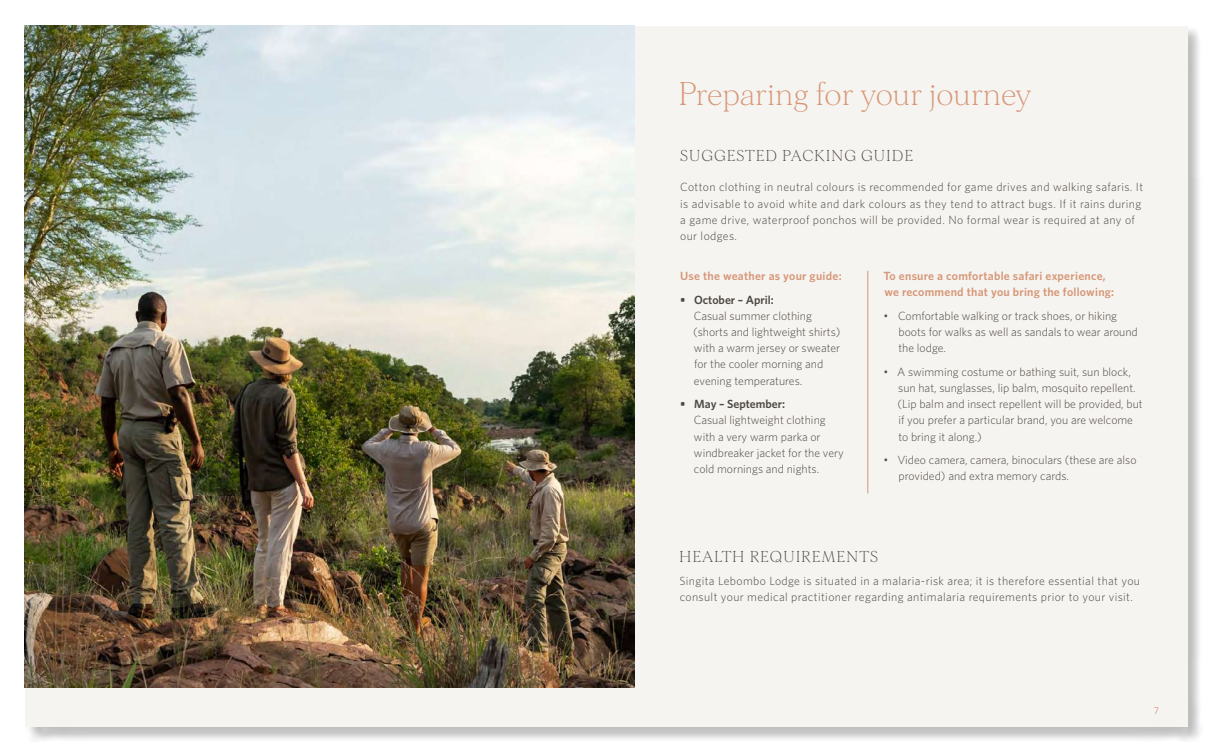
<style>
.page{position:relative;width:1213px;height:750px;background:#fff}
.page>*{position:absolute;margin:0;border:0;box-sizing:border-box;transform-origin:0 0}
.t1{font:200 31.25px "Morion";color:#d69677}
.t2{font:200 15px "Morion";letter-spacing:.06em;color:#4d4945}
.t3{font:300 11.88px/16.2px "Whitney";color:#4d4945}
.t4{font:300 11.88px/16.2px "Whitney";letter-spacing:.03em;color:#4d4945}
.t5{font:600 11.88px/16.2px "Whitney";letter-spacing:.02em;color:#d69677}
.t6{font:600 11.88px "Whitney";color:#4d4945}
.t7{font:10px "Whitney";color:#d69677}
</style>
<div class="page">
<div style="left:26px;top:27px;width:1177px;height:715px;background:#808080;opacity:.5"></div>
<div style="left:25px;top:26px;width:1162px;height:700px;background:#f6f4f0"></div>
<hr style="left:867px;top:271px;width:1px;height:222px;background:#d69677">
<img style="left:25px;top:26px;width:610px;height:662px">
<h1 class="t1" style="left:678px;top:76px;width:355px">Preparing for your journey</h1>
<p class="t2" style="left:680px;top:147px;width:234px">SUGGESTED PACKING GUIDE</p>
<p class="t4" style="left:680px;top:179px;width:464px">Cotton clothing in neutral colours is recommended for game drives and walking safaris. It is advisable to avoid white and dark colours as they tend to attract bugs. If it rains during a game drive, waterproof ponchos will be provided. No formal wear is required at any of our lodges.</p>
<p class="t5" style="left:680px;top:268px;width:163px">Use the weather as your guide:</p>
<p class="t6" style="left:680px;top:291px;width:95px">• October – April:</p>
<p class="t3" style="left:693px;top:307px;width:148px">Casual summer clothing (shorts and lightweight shirts) with a warm jersey or sweater for the cooler morning and evening temperatures.</p>
<p class="t6" style="left:680px;top:396px;width:106px">• May – September:</p>
<p class="t3" style="left:694px;top:412px;width:151px">Casual lightweight clothing with a very warm parka or windbreaker jacket for the very cold mornings and nights.</p>
<p class="t5" style="left:883px;top:268px;width:232px">To ensure a comfortable safari experience, we recommend that you bring the following:</p>
<p class="t3" style="left:898px;top:307px;width:241px;text-indent:-15px">• Comfortable walking or track shoes, or hiking boots for walks as well as sandals to wear around the lodge.</p>
<p class="t3" style="left:897px;top:363px;width:247px;text-indent:-14px">• A swimming costume or bathing suit, sun block, sun hat, sunglasses, lip balm, mosquito repellent. (Lip balm and insect repellent will be provided, but if you prefer a particular brand, you are welcome to bring it along.)</p>
<p class="t3" style="left:898px;top:451px;width:239px;text-indent:-15px">• Video camera, camera, binoculars (these are also provided) and extra memory cards.</p>
<p class="t2" style="left:679px;top:548px;width:200px">HEALTH REQUIREMENTS</p>
<p class="t4" style="left:679px;top:572px;width:462px">Singita Lebombo Lodge is situated in a malaria-risk area; it is therefore essential that you consult your medical practitioner regarding antimalaria requirements prior to your visit.</p>
<p class="t7" style="left:1153px;top:704px;width:7px">7</p>
</div>
